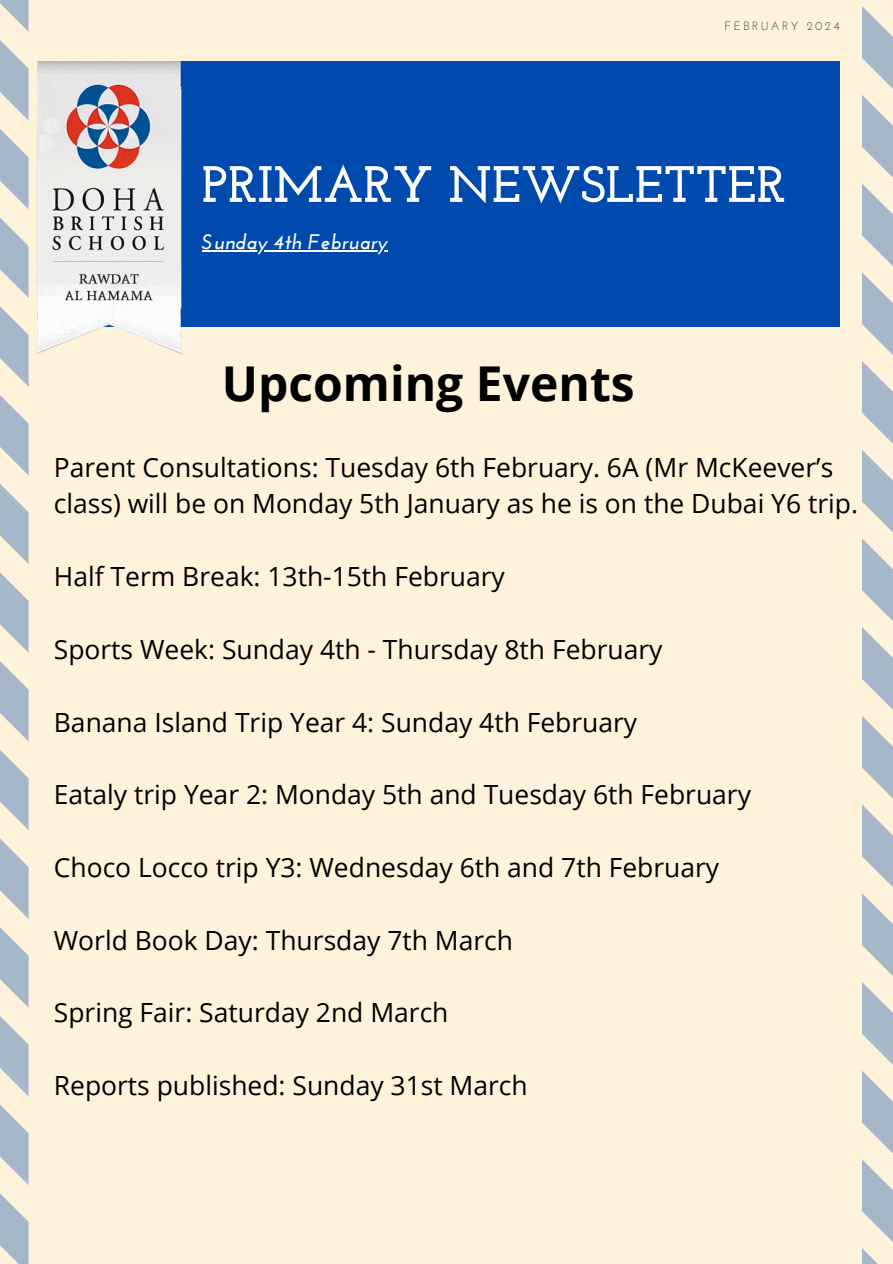
<style>
.page{position:relative;width:893px;height:1264px;background:#fff}
.page>*{position:absolute;margin:0;border:0;box-sizing:border-box;transform-origin:0 0}
.t1{font:700 51px "Josefin Slab";color:#fff}
.t2{font:700 48px "Open Sans";color:#000}
.t3{font:26.4px/36.3px "Open Sans";color:#000}
.t4{font:italic 700 21px "Josefin Sans";color:#fff}
.t5{font:12px "Josefin Sans";letter-spacing:.2em;color:#2f344a}
</style>
<div class="page">
<div style="left:0;top:0;width:892px;height:1263px;background:#fff2db"></div>
<div style="left:54px;top:62px;width:785px;height:265px;background:#004aad"></div>
<svg style="left:0;top:0;width:29px;height:1263px"></svg>
<svg style="left:862px;top:6px;width:30px;height:1257px"></svg>
<img style="left:35px;top:62px;width:148px;height:293px">
<hr style="left:201px;top:250px;width:186px;height:1px;background:#fff">
<h3 class="t5" style="left:724px;top:21px;width:117px">FEBRUARY 2024</h3>
<h3 class="t1" style="left:201px;top:164px;width:585px">PRIMARY NEWSLETTER</h3>
<h3 class="t4" style="left:201px;top:233px;width:187px">Sunday 4th February</h3>
<h3 class="t2" style="left:222px;top:349px;width:414px">Upcoming Events</h3>
<p class="t3" style="left:54px;top:448px;width:805px">Parent Consultations: Tuesday 6th February. 6A (Mr McKeever’s class) will be on Monday 5th January as he is on the Dubai Y6 trip.</p>
<p class="t3" style="left:54px;top:557px;width:452px">Half Term Break: 13th-15th February</p>
<p class="t3" style="left:54px;top:630px;width:610px">Sports Week: Sunday 4th - Thursday 8th February</p>
<h1 class="t3" style="left:54px;top:703px;width:585px">Banana Island Trip Year 4: Sunday 4th February</h1>
<h4 class="t3" style="left:54px;top:776px;width:698px">Eataly trip Year 2: Monday 5th and Tuesday 6th February</h4>
<h2 class="t3" style="left:54px;top:848px;width:667px">Choco Locco trip Y3: Wednesday 6th and 7th February</h2>
<h3 class="t3" style="left:54px;top:921px;width:460px">World Book Day: Thursday 7th March</h3>
<h3 class="t3" style="left:54px;top:994px;width:396px">Spring Fair: Saturday 2nd March</h3>
<h3 class="t3" style="left:54px;top:1066px;width:475px">Reports published: Sunday 31st March</h3>
</div>
